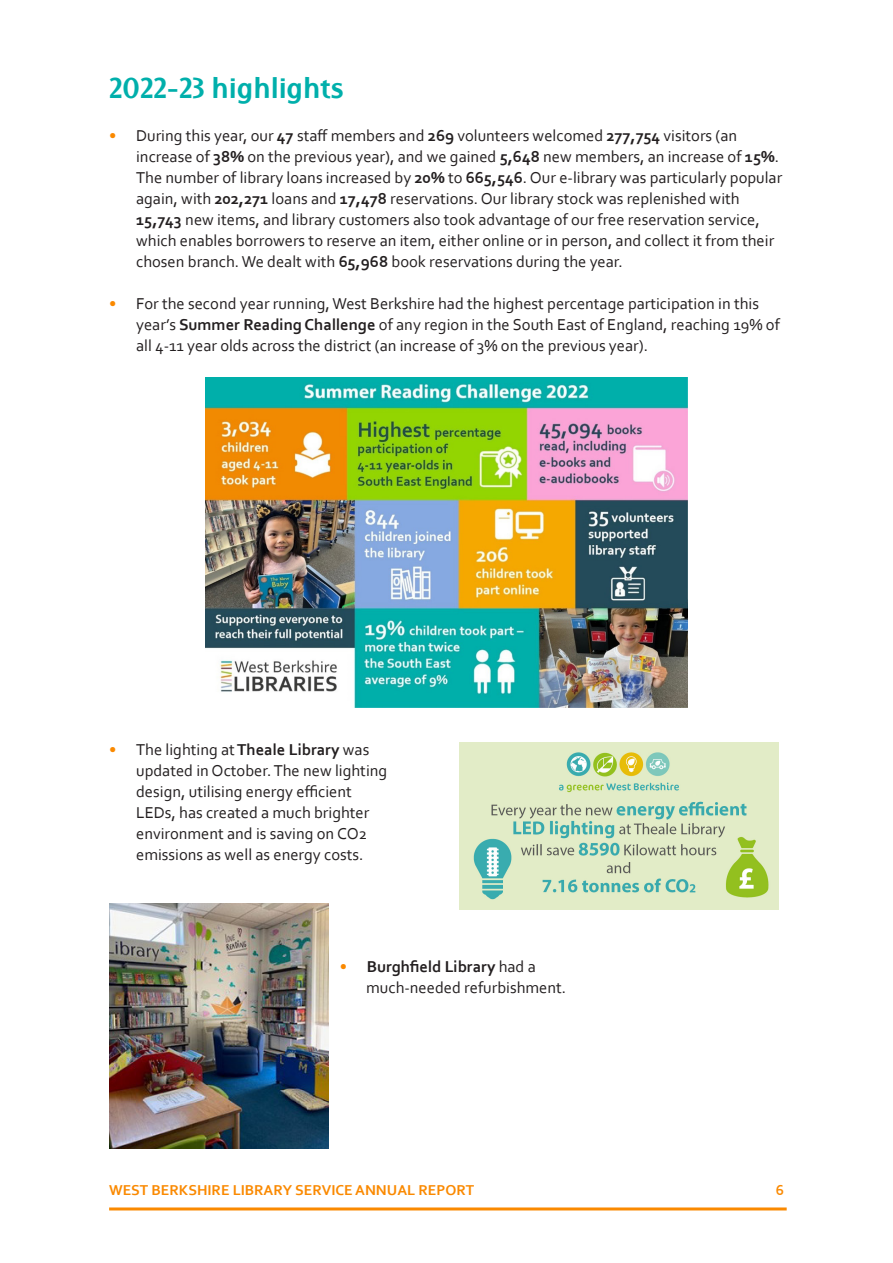
<style>
.page{position:relative;width:893px;height:1263px;background:#fff}
.page>*{position:absolute;margin:0;border:0;box-sizing:border-box;transform-origin:0 0}
.Paragraph_Style_1{font:700 28.5px "Pino ITC Std";color:#00afab}
.Paragraph_Style_1-2{font:16.5px/21px "Corbel";color:#231f20}
.Paragraph_Style_1-3{font:700 16.5px "Corbel";color:#231f20}
.t1{font:700 15px "Corbel";color:#fa8900}
.s1{color:#fa8900}
.s2{font-weight:700}
.s3{font-weight:400;color:#fa8900}
.s4{font-weight:400}
</style>
<div class="page">
<hr style="left:109px;top:1207px;width:678px;height:3px;background:#fa8900">
<img style="left:205px;top:377px;width:482px;height:331px">
<img style="left:460px;top:742px;width:318px;height:168px">
<img style="left:109px;top:903px;width:220px;height:245px">
<p class="Paragraph_Style_1" style="left:109px;top:72px;width:236px">2022-23 highlights</p>
<p class="Paragraph_Style_1-2" style="left:136px;top:125px;width:648px;text-indent:-27px"><span class="s1">•</span> During this year, our <span class="s2">47</span> staff members and <span class="s2">269</span> volunteers welcomed <span class="s2">277,754</span> visitors (an increase of <span class="s2">38%</span> on the previous year), and we gained <span class="s2">5,648</span> new members, an increase of <span class="s2">15%</span>.<br>The number of library loans increased by <span class="s2">20%</span> to <span class="s2">665,546</span>. Our e-library was particularly popular again, with <span class="s2">202,271</span> loans and <span class="s2">17,478</span> reservations. Our library stock was replenished with <span class="s2">15,743</span> new items, and library customers also took advantage of our free reservation service, which enables borrowers to reserve an item, either online or in person, and collect it from their chosen branch. We dealt with <span class="s2">65,968</span> book reservations during the year.</p>
<p class="Paragraph_Style_1-2" style="left:136px;top:293px;width:645px;text-indent:-27px"><span class="s1">•</span> For the second year running, West Berkshire had the highest percentage participation in this year’s <span class="s2">Summer Reading Challenge</span> of any region in the South East of England, reaching 19% of all 4-11 year olds across the district (an increase of 3% on the previous year).</p>
<p class="Paragraph_Style_1-2" style="left:136px;top:738px;width:253px;text-indent:-27px"><span class="s1">•</span> The lighting at <span class="s2">Theale Library</span> was updated in October. The new lighting design, utilising energy efficient LEDs, has created a much brighter environment and is saving on CO2 emissions as well as energy costs.</p>
<p class="Paragraph_Style_1-3" style="left:340px;top:956px;width:197px"><span class="s3">•</span> Burghfield Library <span class="s4">had a</span></p>
<p class="Paragraph_Style_1-2" style="left:366px;top:976px;width:201px">much-needed refurbishment.</p>
<p class="t1" style="left:109px;top:1181px;width:367px">WEST BERKSHIRE LIBRARY SERVICE ANNUAL REPORT</p>
<p class="t1" style="left:776px;top:1181px;width:10px">6</p>
</div>
